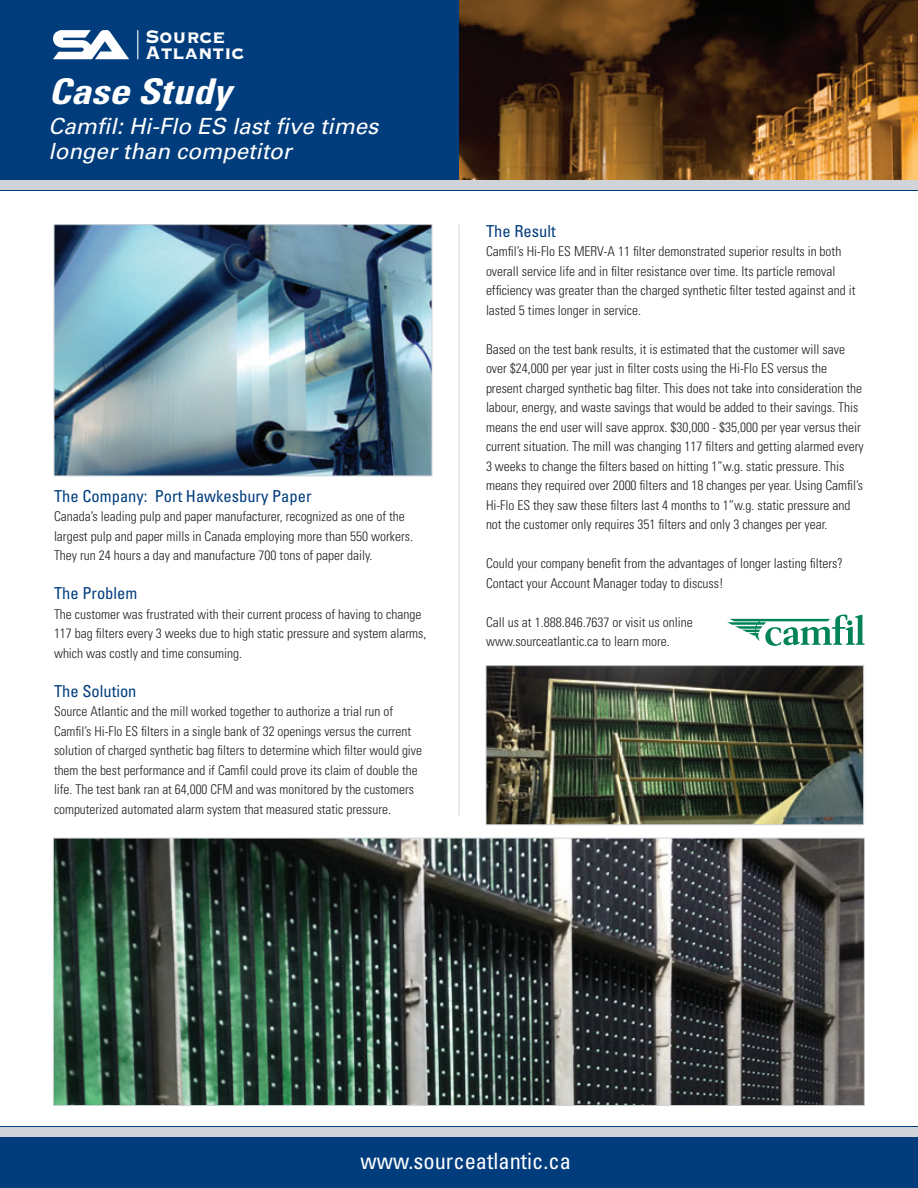
<style>
.page{position:relative;width:918px;height:1188px;background:#fff}
.page>*{position:absolute;margin:0;border:0;box-sizing:border-box;transform-origin:0 0}
.t1{font:italic 700 condensed 35.4px "Univers LT Std";color:#fff;scale:1.14 1}
.t2{font:24px "Copperplate Thirty Three BC";color:#fff;scale:.88 1}
.t3{font:condensed 22.5px "Univers LT Std";color:#fff}
.t4{font:italic 22.35px/25px "Univers LT Std";color:#fff}
.t5{font:condensed 16.5px "Univers LT Std";color:#013d7d}
.t6{font:300 condensed 13.5px/19.5px "Univers LT Std";color:#231f20}
</style>
<div class="page">
<div style="left:0;top:1127px;width:918px;height:61px;background:#013d7d"></div>
<div style="left:0;top:1127px;width:918px;height:9px;background:#d0d4d8"></div>
<img style="left:56px;top:226px;width:374px;height:248px">
<div style="left:54px;top:224px;width:378px;height:252px;border:1px solid #d0d4d8"></div>
<img style="left:488px;top:667px;width:374px;height:156px">
<div style="left:486px;top:665px;width:378px;height:160px;border:1px solid #d0d4d8"></div>
<img style="left:55px;top:840px;width:808px;height:264px">
<hr style="left:459px;top:225px;width:1px;height:590px;background:#d0d4d8">
<div style="left:0;top:0;width:918px;height:190px;background:#013d7d"></div>
<svg style="left:53px;top:30px;width:76px;height:29px"></svg>
<svg style="left:137px;top:30px;width:1px;height:29px"></svg>
<img style="left:459px;top:0;width:459px;height:181px">
<div style="left:0;top:181px;width:918px;height:9px;background:#d0d4d8"></div>
<svg style="left:727px;top:614px;width:138px;height:32px"></svg>
<p class="t2" style="left:146px;top:24px;width:92px">Source</p>
<p class="t2" style="left:146px;top:41px;width:114px">Atlantic</p>
<p class="t1" style="left:48px;top:70px;width:162px">Case Study</p>
<p class="t4" style="left:48px;top:114px;width:331px">Camfil: Hi-Flo ES last five times longer than competitor</p>
<p class="t5" style="left:54px;top:485px;width:259px">The Company: Port Hawkesbury Paper</p>
<p class="t6" style="left:54px;top:507px;width:361px">Canada’s leading pulp and paper manufacturer, recognized as one of the largest pulp and paper mills in Canada employing more than 550 workers.<br>They run 24 hours a day and manufacture 700 tons of paper daily.</p>
<p class="t5" style="left:54px;top:583px;width:85px">The Problem</p>
<p class="t6" style="left:54px;top:604px;width:374px">The customer was frustrated with their current process of having to change<br>117 bag filters every 3 weeks due to high static pressure and system alarms, which was costly and time consuming.</p>
<p class="t5" style="left:54px;top:680px;width:84px">The Solution</p>
<p class="t6" style="left:54px;top:702px;width:370px">Source Atlantic and the mill worked together to authorize a trial run of Camfil’s Hi-Flo ES filters in a single bank of 32 openings versus the current solution of charged synthetic bag filters to determine which filter would give them the best performance and if Camfil could prove its claim of double the life. The test bank ran at 64,000 CFM and was monitored by the customers computerized automated alarm system that measured static pressure.</p>
<p class="t5" style="left:486px;top:220px;width:71px">The Result</p>
<p class="t6" style="left:486px;top:242px;width:371px">Camfil’s Hi-Flo ES MERV-A 11 filter demonstrated superior results in both overall service life and in filter resistance over time. Its particle removal efficiency was greater than the charged synthetic filter tested against and it lasted 5 times longer in service.</p>
<p class="t6" style="left:486px;top:339px;width:379px">Based on the test bank results, it is estimated that the customer will save over $24,000 per year just in filter costs using the Hi-Flo ES versus the present charged synthetic bag filter. This does not take into consideration the labour, energy, and waste savings that would be added to their savings. This means the end user will save approx. $30,000 - $35,000 per year versus their current situation. The mill was changing 117 filters and getting alarmed every 3 weeks to change the filters based on hitting 1”w.g. static pressure. This means they required over 2000 filters and 18 changes per year. Using Camfil’s Hi-Flo ES they saw these filters last 4 months to 1”w.g. static pressure and not the customer only requires 351 filters and only 3 changes per year.</p>
<p class="t6" style="left:486px;top:554px;width:358px">Could your company benefit from the advantages of longer lasting filters?<br>Contact your Account Manager today to discuss!</p>
<p class="t6" style="left:486px;top:612px;width:208px">Call us at 1.888.846.7637 or visit us online www.sourceatlantic.ca to learn more.</p>
<p class="t3" style="left:361px;top:1146px;width:212px">www.sourceatlantic.ca</p>
</div>
